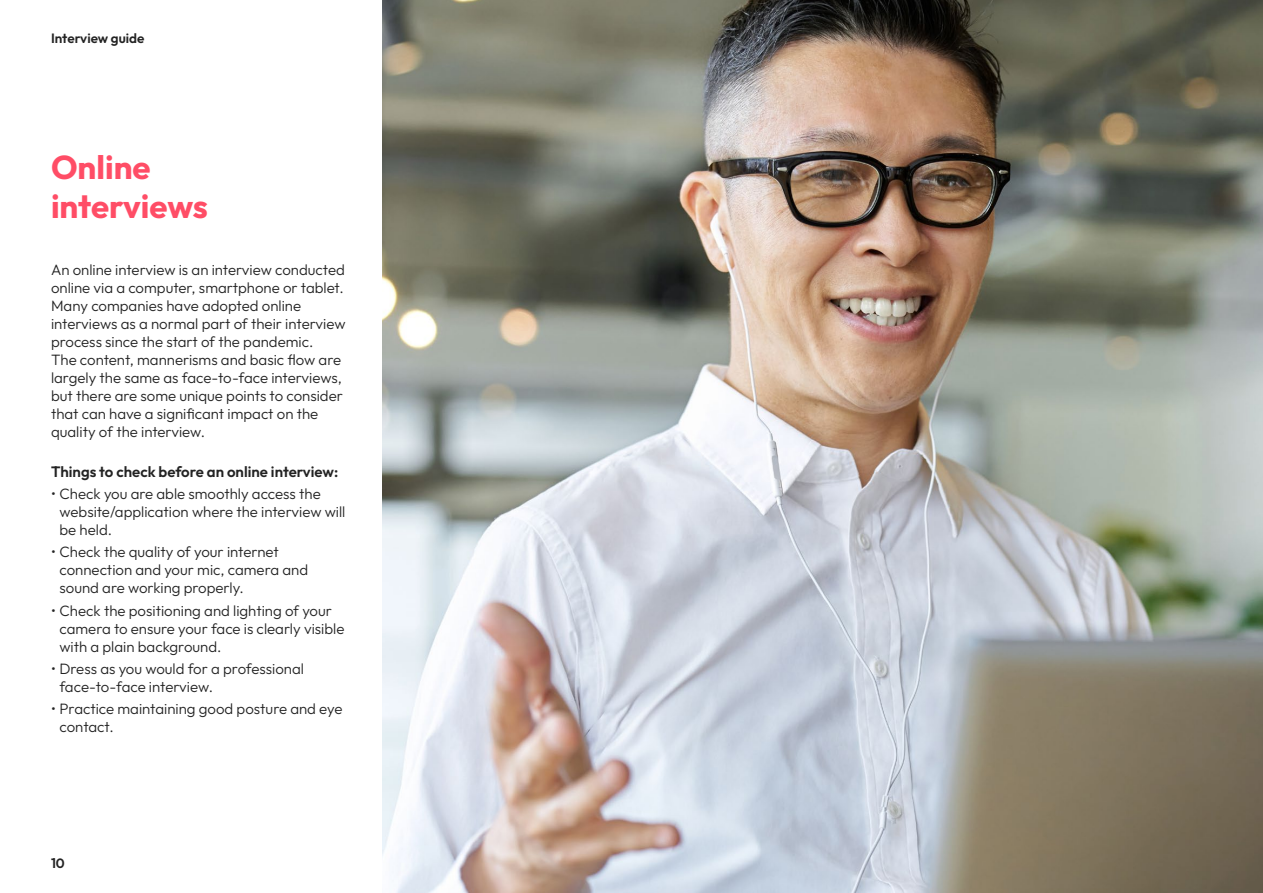
<style>
.page{position:relative;width:1263px;height:893px;background:#fff}
.page>*{position:absolute;margin:0;border:0;box-sizing:border-box;transform-origin:0 0}
.t1{font:700 33px/39.6px "Outfit";color:#ff4d66}
.t2{font:300 15px/18px "Outfit";color:#232323}
.t3{font:600 15px "Outfit";color:#232323}
.t4{font:600 13.5px "Outfit";color:#232323}
</style>
<div class="page">
<img style="left:383px;top:0;width:880px;height:893px">
<p class="t4" style="left:51px;top:30px;width:95px">Interview guide</p>
<h1 class="t1" style="left:51px;top:147px;width:159px">Online interviews</h1>
<p class="t2" style="left:51px;top:260px;width:296px">An online interview is an interview conducted online via a computer, smartphone or tablet.<br>Many companies have adopted online interviews as a normal part of their interview process since the start of the pandemic.<br>The content, mannerisms and basic flow are largely the same as face-to-face interviews, but there are some unique points to consider that can have a significant impact on the quality of the interview.</p>
<p class="t3" style="left:51px;top:463px;width:289px">Things to check before an online interview:</p>
<p class="t2" style="left:60px;top:485px;width:287px;text-indent:-9px">• Check you are able smoothly access the website/application where the interview will be held.</p>
<p class="t2" style="left:60px;top:543px;width:250px;text-indent:-9px">• Check the quality of your internet connection and your mic, camera and sound are working properly.</p>
<p class="t2" style="left:60px;top:601px;width:286px;text-indent:-9px">• Check the positioning and lighting of your camera to ensure your face is clearly visible with a plain background.</p>
<p class="t2" style="left:60px;top:660px;width:246px;text-indent:-9px">• Dress as you would for a professional face-to-face interview.</p>
<p class="t2" style="left:60px;top:700px;width:284px;text-indent:-9px">• Practice maintaining good posture and eye contact.</p>
<p class="t4" style="left:51px;top:856px;width:15px">10</p>
</div>
